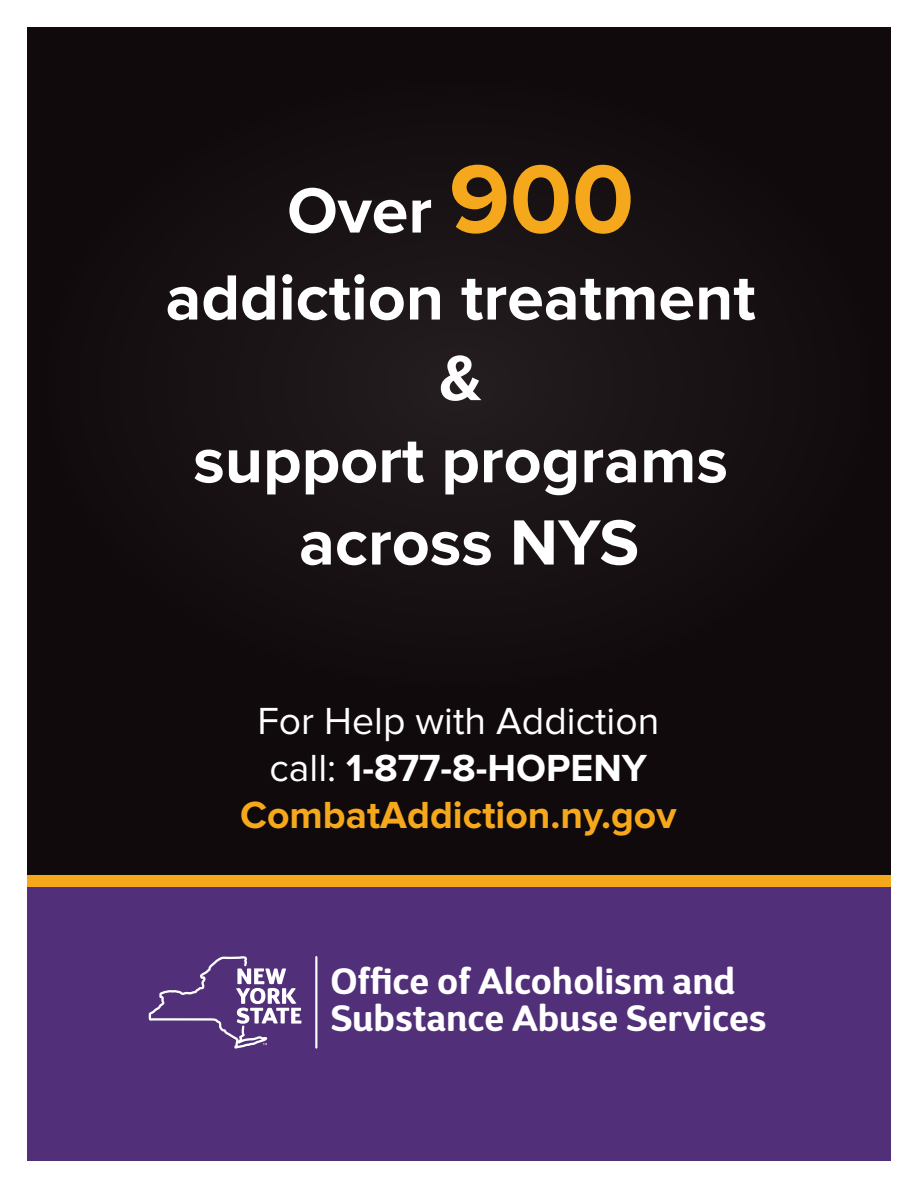
<style>
.page{position:relative;width:918px;height:1188px;background:#fff}
.page>*{position:absolute;margin:0;border:0;box-sizing:border-box;transform-origin:0 0}
.t1{font:700 66.15px/82.2px "Proxima Nova";color:#fff;text-align:center}
.t2{font:39.15px/47px "Proxima Nova";color:#fff;text-align:center}
.t3{font:700 36.6px/36.6px "D Sari";letter-spacing:.015em;color:#fff}
.s1{font-size:100.05px;color:#f5a81c}
.s2{font-weight:700}
.s3{font-weight:700;color:#f5a81c}
</style>
<div class="page">
<div style="left:27px;top:27px;width:864px;height:894px;background:#110a0c"></div>
<div style="left:28px;top:883px;width:863px;height:278px;background:#523079"></div>
<div style="left:27px;top:875px;width:864px;height:12px;background:#f5a81c"></div>
<svg style="left:149px;top:956px;width:153px;height:93px"></svg>
<hr style="left:315px;top:956px;width:2px;height:93px;background:#fff">
<div style="left:48px;top:83px;width:822px;height:603px;background:#171113;border-radius:50%"></div>
<h1 class="t1" style="left:166px;top:169px;width:592px;line-height:87px">Over <span class="s1">900 </span>addiction treatment</h1>
<h1 class="t1" style="left:193px;top:338px;width:536px">&amp;<br>support programs across NYS</h1>
<p class="t2" style="left:240px;top:698px;width:438px">For Help with Addiction call: <span class="s2">1-877-8-HOPENY<br></span><span class="s3">CombatAddiction.ny.gov</span></p>
<p class="t3" style="left:331px;top:962px;width:437px">Office of Alcoholism and<br>Substance Abuse Services</p>
</div>
